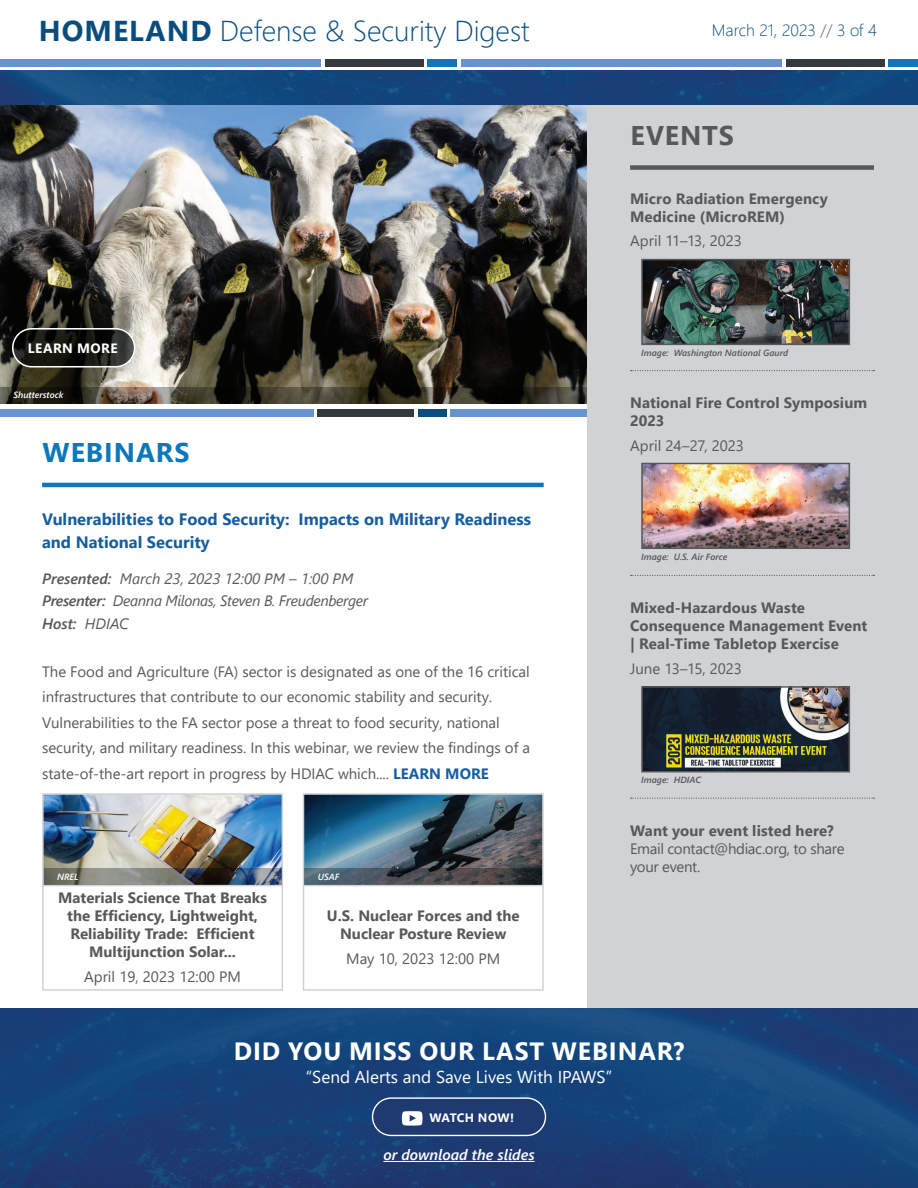
<style>
.page{position:relative;width:918px;height:1188px;background:#fff}
.page>*{position:absolute;margin:0;border:0;box-sizing:border-box;transform-origin:0 0}
.t1{font:300 28.65px "Segoe UI";color:#084d7d}
.t2{font:700 27px "Segoe UI";letter-spacing:.035em;color:#0d77bc}
.t3{font:700 27px "Segoe UI";letter-spacing:.035em;color:#57585a}
.t4{font:700 24.9px "Segoe UI";letter-spacing:.035em;color:#fff}
.t5{font:17.1px "Segoe UI";color:#fff}
.t6{font:700 16.5px/22.5px "Segoe UI";color:#175d9e}
.t7{font:300 16.5px "Segoe UI";color:#084d7d}
.t8{font:15px/25.5px "Segoe UI";letter-spacing:-.005em;color:#57585a}
.t9{font:700 15px/18px "Segoe UI";color:#57585a}
.t10{font:italic 15px/22.5px "Segoe UI";letter-spacing:-.025em;color:#57585a}
.t11{font:italic 600 15px "Segoe UI";color:#fff}
.t12{font:700 13.5px "Segoe UI";letter-spacing:.035em;color:#fff}
.t13{font:700 12.15px "Segoe UI";letter-spacing:.015em;color:#fff}
.t14{font:italic 600 9px "Segoe UI";color:#57585a}
.t15{font:italic 600 9px "Segoe UI";color:#fff}
.s1{font-weight:700}
.s2{color:#57585a}
.s3{font-weight:600}
.s4{font-weight:700;color:#175d9e}
</style>
<div class="page">
<img style="left:0;top:71px;width:918px;height:34px">
<div style="left:0;top:59px;width:321px;height:7px;background:#6794cc"></div>
<div style="left:325px;top:59px;width:99px;height:7px;background:#343a3f"></div>
<div style="left:428px;top:59px;width:29px;height:7px;background:#0d77bc"></div>
<div style="left:461px;top:59px;width:320px;height:7px;background:#6794cc"></div>
<div style="left:786px;top:59px;width:99px;height:7px;background:#343a3f"></div>
<div style="left:888px;top:59px;width:30px;height:7px;background:#0d77bc"></div>
<img style="left:0;top:105px;width:588px;height:282px">
<div style="left:0;top:410px;width:313px;height:7px;background:#6794cc"></div>
<div style="left:318px;top:410px;width:96px;height:7px;background:#343a3f"></div>
<div style="left:418px;top:410px;width:28px;height:7px;background:#084d7d"></div>
<div style="left:450px;top:410px;width:138px;height:7px;background:#6794cc"></div>
<svg style="left:13px;top:329px;width:122px;height:38px;background:#1a1b16"></svg>
<div style="left:12px;top:328px;width:123px;height:40px;border:2px solid #fff;border-radius:19px"></div>
<svg style="left:0;top:387px;width:588px;height:17px;background:#393529"></svg>
<hr style="left:42px;top:483px;width:502px;height:4px;background:#0d77bc">
<div style="left:588px;top:105px;width:330px;height:904px;background:#d1d2d4"></div>
<div style="left:630px;top:165px;width:244px;height:5px;background:#57585a"></div>
<svg style="left:631px;top:370px;width:243px;height:1px"></svg>
<svg style="left:631px;top:575px;width:243px;height:1px"></svg>
<svg style="left:631px;top:798px;width:243px;height:1px"></svg>
<svg style="left:302px;top:793px;width:242px;height:198px"></svg>
<svg style="left:304px;top:868px;width:238px;height:17px;background:#454b52"></svg>
<img style="left:42px;top:793px;width:241px;height:198px">
<svg style="left:44px;top:868px;width:238px;height:17px;background:#64696a"></svg>
<img style="left:0;top:1009px;width:918px;height:179px">
<hr style="left:383px;top:1161px;width:152px;height:1px;background:#fff">
<div style="left:373px;top:1098px;width:172px;height:37px;background:#1f3971;border-radius:19px"></div>
<svg style="left:402px;top:1111px;width:21px;height:15px"></svg>
<div style="left:372px;top:1097px;width:174px;height:39px;border:1px solid #fff;border-radius:19px"></div>
<img style="left:644px;top:262px;width:203px;height:80px">
<div style="left:641px;top:259px;width:209px;height:86px;border:2px solid #57585a"></div>
<img style="left:644px;top:466px;width:203px;height:80px">
<div style="left:641px;top:463px;width:209px;height:86px;border:2px solid #57585a"></div>
<img style="left:644px;top:689px;width:203px;height:80px">
<div style="left:641px;top:686px;width:209px;height:86px;border:2px solid #57585a"></div>
<h1 class="t1" style="left:39px;top:4px;width:492px"><span class="s1">HOMELAND</span> Defense &amp; Security Digest</h1>
<p class="t7" style="left:712px;top:15px;width:167px">March 21, 2023 <span class="s2">//</span> 3 of 4</p>
<h2 class="t3" style="left:631px;top:110px;width:105px">EVENTS</h2>
<p class="t12" style="left:28px;top:335px;width:91px">LEARN MORE</p>
<p class="t15" style="left:14px;top:387px;width:52px">Shutterstock</p>
<h2 class="t2" style="left:43px;top:427px;width:149px">WEBINARS</h2>
<p class="t6" style="left:42px;top:507px;width:490px">Vulnerabilities to Food Security: Impacts on Military Readiness and National Security</p>
<p class="t10" style="left:42px;top:565px;width:327px"><span class="s3">Presented:</span> March 23, 2023 12:00 PM – 1:00 PM<br><span class="s3">Presenter:</span> Deanna Milonas, Steven B. Freudenberger<br><span class="s3">Host:</span> HDIAC</p>
<p class="t8" style="left:42px;top:658px;width:489px">The Food and Agriculture (FA) sector is designated as one of the 16 critical infrastructures that contribute to our economic stability and security.<br>Vulnerabilities to the FA sector pose a threat to food security, national security, and military readiness. In this webinar, we review the findings of a state-of-the-art report in progress by HDIAC which.... <span class="s4">LEARN MORE</span></p>
<p class="t15" style="left:57px;top:868px;width:23px">NREL</p>
<p class="t9" style="left:58px;top:888px;width:210px;text-align:center">Materials Science That Breaks the Efficiency, Lightweight,<br>Reliability Trade: Efficient<br>Multijunction Solar...</p>
<p class="t8" style="left:84px;top:962px;width:158px">April 19, 2023 12:00 PM</p>
<p class="t15" style="left:318px;top:868px;width:23px">USAF</p>
<p class="t9" style="left:327px;top:906px;width:194px;text-align:center">U.S. Nuclear Forces and the<br>Nuclear Posture Review</p>
<p class="t8" style="left:346px;top:944px;width:156px">May 10, 2023 12:00 PM</p>
<p class="t9" style="left:630px;top:188px;width:199px">Micro Radiation Emergency<br>Medicine (MicroREM)</p>
<p class="t8" style="left:630px;top:227px;width:113px">April 11–13, 2023</p>
<p class="t14" style="left:641px;top:344px;width:148px">Image: Washington National Gaurd</p>
<p class="t9" style="left:630px;top:393px;width:239px">National Fire Control Symposium<br>2023</p>
<p class="t8" style="left:630px;top:432px;width:115px">April 24–27, 2023</p>
<p class="t14" style="left:641px;top:548px;width:88px">Image: U.S. Air Force</p>
<p class="t9" style="left:630px;top:598px;width:239px">Mixed-Hazardous Waste<br>Consequence Management Event | Real-Time Tabletop Exercise</p>
<p class="t8" style="left:630px;top:654px;width:113px">June 13–15, 2023</p>
<p class="t14" style="left:641px;top:772px;width:61px">Image: HDIAC</p>
<p class="t9" style="left:630px;top:820px;width:205px">Want your event listed here?</p>
<p class="t8" style="left:630px;top:838px;width:216px;line-height:18px">Email contact@hdiac.org, to share your event.</p>
<h3 class="t4" style="left:234px;top:1027px;width:452px">DID YOU MISS OUR LAST WEBINAR?</h3>
<p class="t5" style="left:306px;top:1061px;width:308px">“Send Alerts and Save Lives With IPAWS”</p>
<p class="t13" style="left:429px;top:1107px;width:86px">WATCH NOW!</p>
<p class="t11" style="left:383px;top:1141px;width:153px">or download the slides</p>
</div>
